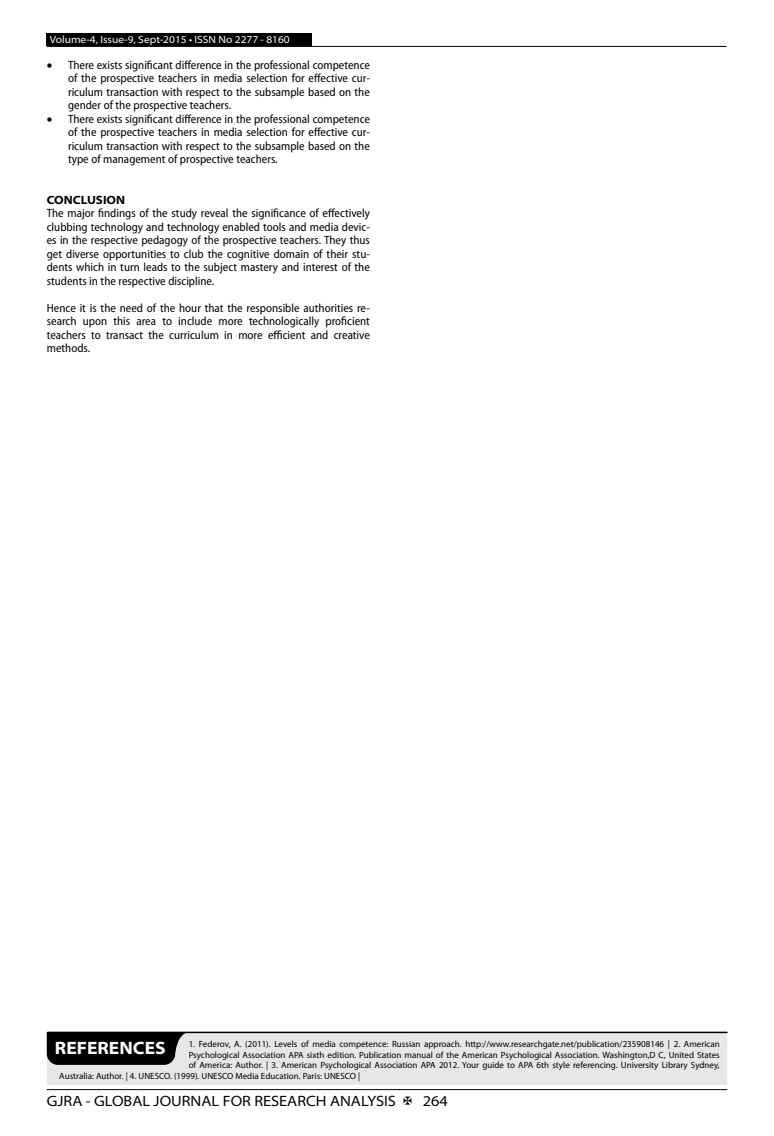
<style>
.page{position:relative;width:774px;height:1136px;background:#fff}
.page>*{position:absolute;margin:0;border:0;box-sizing:border-box;transform-origin:0 0}
.t1{font:700 semi-expanded 18px "Myriad Pro";color:#fff}
.t2{font:semi-expanded 15px "Myriad Pro";color:#000}
.t3{font:semi-condensed 12px/13.5px "Myriad Pro";color:#000;text-align:justify}
.t4{font:700 semi-expanded 12px "Myriad Pro";color:#000}
.t5{font:semi-expanded 10.5px "Myriad Pro";color:#fff}
.t6{font:9px "Myriad Pro";color:#000}
</style>
<div class="page">
<hr style="left:47px;top:1089px;width:680px;height:1px;background:#000">
<div style="left:47px;top:33px;width:265px;height:13px;background:#000"></div>
<hr style="left:47px;top:46px;width:679px;height:1px;background:#000">
<div style="left:47px;top:1032px;width:680px;height:52px;background:#e6e7e8"></div>
<hr style="left:48px;top:1031px;width:679px;height:1px;background:#000">
<svg style="left:47px;top:1032px;width:142px;height:32px;background:#141414"></svg>
<p class="t5" style="left:50px;top:34px;width:241px">Volume-4, Issue-9, Sept-2015 • ISSN No 2277 - 8160</p>
<p class="t3" style="left:68px;top:58px;width:303px;text-indent:-21px">• There exists significant difference in the professional competence of the prospective teachers in media selection for effective cur&shy;riculum transaction with respect to the subsample based on the gender of the prospective teachers.</p>
<p class="t3" style="left:68px;top:112px;width:303px;text-indent:-21px">• There exists significant difference in the professional competence of the prospective teachers in media selection for effective cur&shy;riculum transaction with respect to the subsample based on the type of management of prospective teachers.</p>
<p class="t4" style="left:47px;top:193px;width:80px">CONCLUSION</p>
<p class="t3" style="left:47px;top:207px;width:325px">The major findings of the study reveal the significance of effectively clubbing technology and technology enabled tools and media devic&shy;es in the respective pedagogy of the prospective teachers. They thus get diverse opportunities to club the cognitive domain of their stu&shy;dents which in turn leads to the subject mastery and interest of the students in the respective discipline.</p>
<p class="t3" style="left:47px;top:301px;width:325px">Hence it is the need of the hour that the responsible authorities re&shy;search upon this area to include more technologically proficient teachers to transact the curriculum in more efficient and creative methods.</p>
<h1 class="t1" style="left:55px;top:1037px;width:112px">REFERENCES</h1>
<p class="t6" style="left:189px;top:1038px;width:533px">1. Federov, A. (2011). Levels of media competence: Russian approach. http://www.researchgate.net/publication/235908146 | 2. American</p>
<p class="t6" style="left:189px;top:1049px;width:533px">Psychological Association APA sixth edition. Publication manual of the American Psychological Association. Washington,D C, United States</p>
<p class="t6" style="left:189px;top:1059px;width:533px">of America: Author. | 3. American Psychological Association APA 2012. Your guide to APA 6th style referencing. University Library Sydney,</p>
<p class="t6" style="left:59px;top:1070px;width:302px">Australia: Author. | 4. UNESCO. (1999). UNESCO Media Education. Paris: UNESCO |</p>
<p class="t2" style="left:47px;top:1092px;width:351px">GJRA - GLOBAL JOURNAL FOR RESEARCH ANALYSIS</p>
<p class="t2" style="left:423px;top:1092px;width:27px">264</p>
</div>
